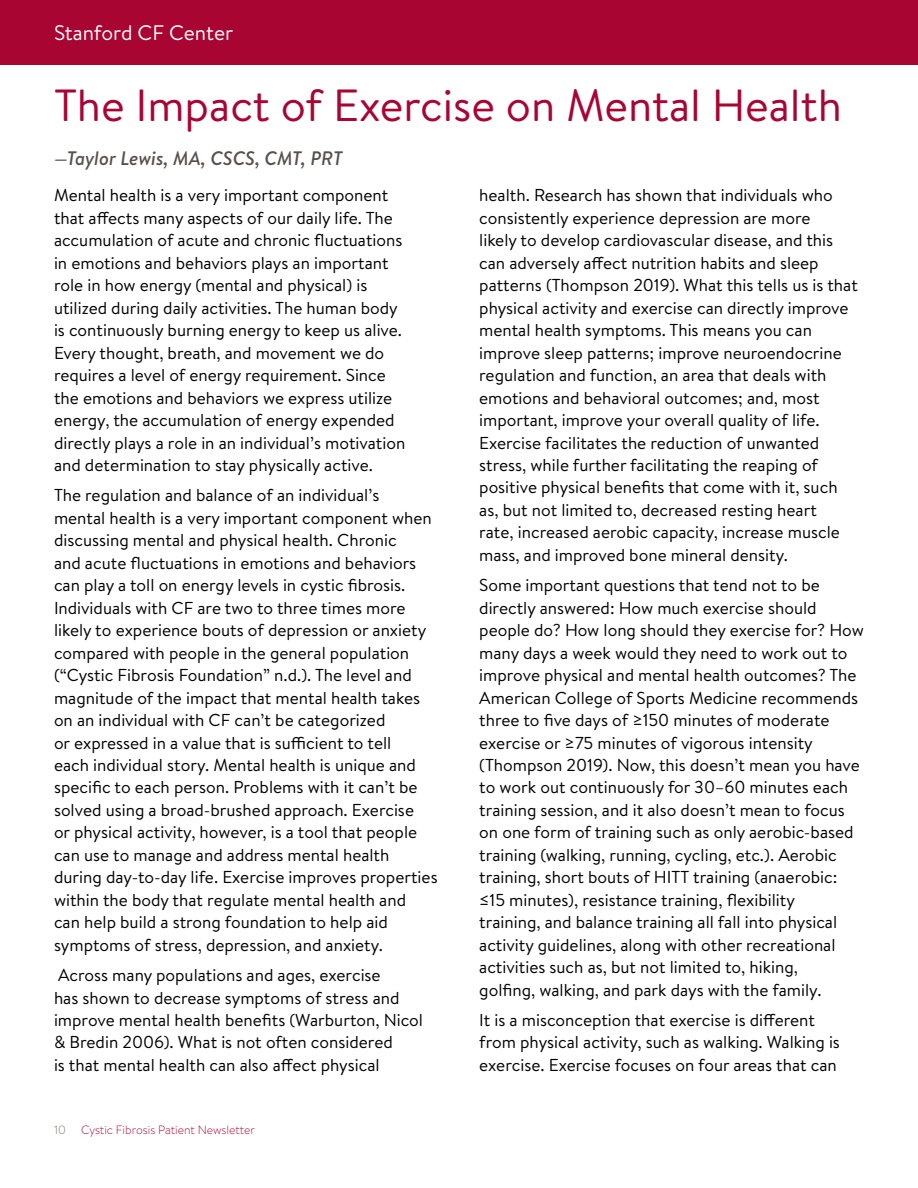
<style>
.page{position:relative;width:918px;height:1188px;background:#fff}
.page>*{position:absolute;margin:0;border:0;box-sizing:border-box;transform-origin:0 0}
.t1{font:45px "Brandon Text";color:#a90533}
.t2{font:21px "Brandon Text";color:#fff}
.t3{font:italic 500 19.5px "Brandon Text";color:#59504b}
.t4{font:17.25px/22.5px "Brandon Text";color:#000}
.t5{font:300 12px "Brandon Text";color:#a90533}
.t6{font:300 12px "Brandon Text";color:#827975}
</style>
<div class="page">
<div style="left:0;top:0;width:918px;height:65px;background:#a90533"></div>
<p class="t2" style="left:54px;top:19px;width:181px">Stanford CF Center</p>
<h1 class="t1" style="left:54px;top:75px;width:790px">The Impact of Exercise on Mental Health</h1>
<p class="t3" style="left:54px;top:144px;width:290px">—Taylor Lewis, MA, CSCS, CMT, PRT</p>
<p class="t4" style="left:479px;top:183px;width:380px">health. Research has shown that individuals who consistently experience depression are more<br>likely to develop cardiovascular disease, and this can adversely affect nutrition habits and sleep patterns (Thompson 2019). What this tells us is that physical activity and exercise can directly improve mental health symptoms. This means you can improve sleep patterns; improve neuroendocrine regulation and function, an area that deals with emotions and behavioral outcomes; and, most important, improve your overall quality of life.<br>Exercise facilitates the reduction of unwanted stress, while further facilitating the reaping of positive physical benefits that come with it, such as, but not limited to, decreased resting heart<br>rate, increased aerobic capacity, increase muscle mass, and improved bone mineral density.</p>
<p class="t4" style="left:479px;top:573px;width:386px">Some important questions that tend not to be directly answered: How much exercise should people do? How long should they exercise for? How many days a week would they need to work out to improve physical and mental health outcomes? The American College of Sports Medicine recommends three to five days of ≥150 minutes of moderate exercise or ≥75 minutes of vigorous intensity (Thompson 2019). Now, this doesn’t mean you have to work out continuously for 30–60 minutes each training session, and it also doesn’t mean to focus on one form of training such as only aerobic-based training (walking, running, cycling, etc.). Aerobic training, short bouts of HITT training (anaerobic: ≤15 minutes), resistance training, flexibility<br>training, and balance training all fall into physical activity guidelines, along with other recreational activities such as, but not limited to, hiking,<br>golfing, walking, and park days with the family.</p>
<p class="t4" style="left:479px;top:1008px;width:362px">It is a misconception that exercise is different from physical activity, such as walking. Walking is exercise. Exercise focuses on four areas that can</p>
<p class="t4" style="left:54px;top:183px;width:353px">Mental health is a very important component that affects many aspects of our daily life. The accumulation of acute and chronic fluctuations in emotions and behaviors plays an important role in how energy (mental and physical) is utilized during daily activities. The human body is continuously burning energy to keep us alive.<br>Every thought, breath, and movement we do requires a level of energy requirement. Since the emotions and behaviors we express utilize energy, the accumulation of energy expended directly plays a role in an individual’s motivation and determination to stay physically active.</p>
<p class="t4" style="left:54px;top:483px;width:385px">The regulation and balance of an individual’s<br>mental health is a very important component when discussing mental and physical health. Chronic<br>and acute fluctuations in emotions and behaviors can play a toll on energy levels in cystic fibrosis.<br>Individuals with CF are two to three times more likely to experience bouts of depression or anxiety compared with people in the general population (“Cystic Fibrosis Foundation” n.d.). The level and magnitude of the impact that mental health takes on an individual with CF can’t be categorized<br>or expressed in a value that is sufficient to tell<br>each individual story. Mental health is unique and specific to each person. Problems with it can’t be solved using a broad-brushed approach. Exercise<br>or physical activity, however, is a tool that people can use to manage and address mental health during day-to-day life. Exercise improves properties within the body that regulate mental health and<br>can help build a strong foundation to help aid symptoms of stress, depression, and anxiety.</p>
<p class="t4" style="left:54px;top:963px;width:371px">Across many populations and ages, exercise<br>has shown to decrease symptoms of stress and improve mental health benefits (Warburton, Nicol &amp; Bredin 2006). What is not often considered<br>is that mental health can also affect physical</p>
<p class="t6" style="left:54px;top:1122px;width:13px">10</p>
<p class="t5" style="left:81px;top:1122px;width:176px">Cystic Fibrosis Patient Newsletter</p>
</div>
